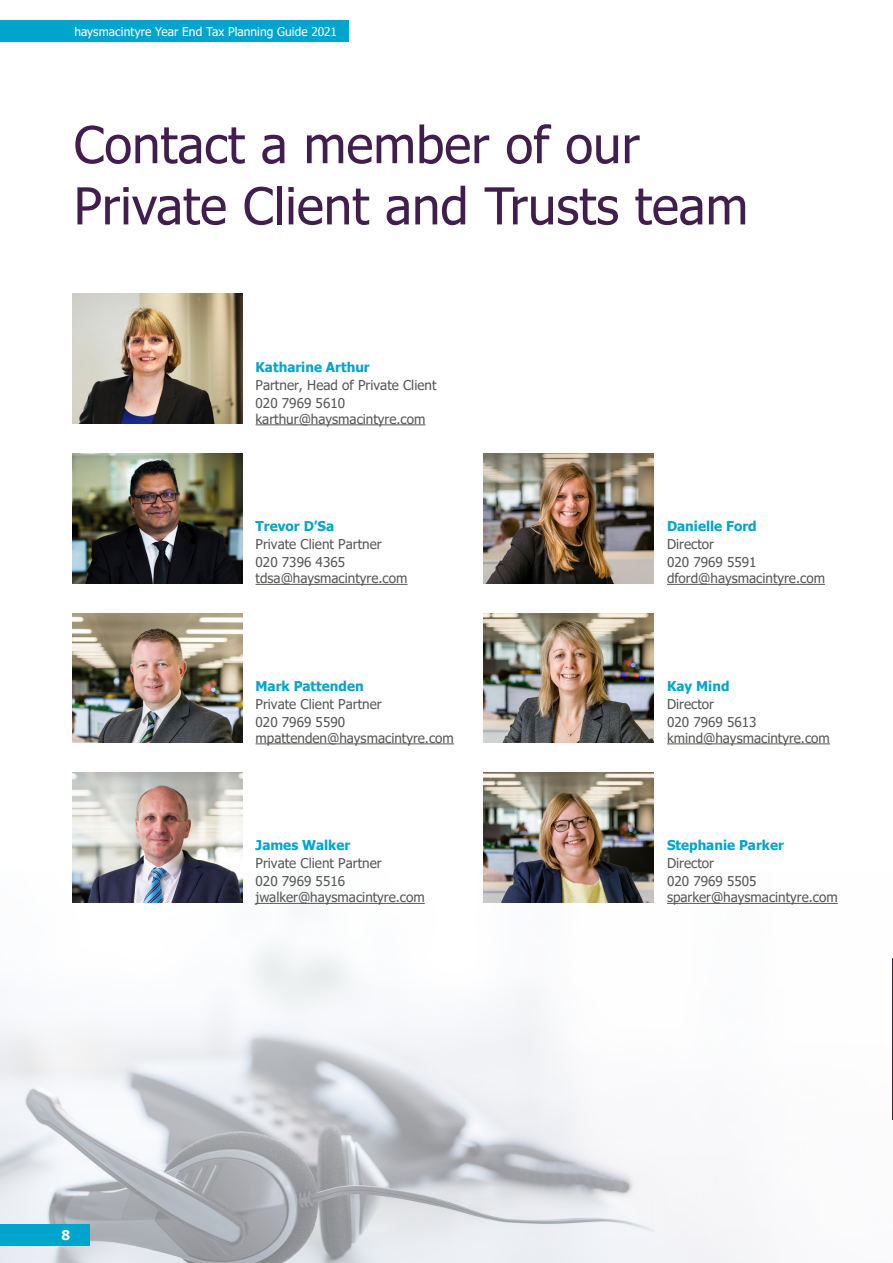
<style>
.page{position:relative;width:893px;height:1263px;background:#fff}
.page>*{position:absolute;margin:0;border:0;box-sizing:border-box;transform-origin:0 0}
.t1{font:51px/61.2px "Tahoma";color:#411e4e}
.t2{font:13.5px/18px "Tahoma";color:#575756}
.t3{font:700 13.5px "Tahoma";color:#00a4cc}
.t4{font:700 13.5px "Tahoma";color:#fff}
.t5{font:12px "Tahoma";color:#fff}
</style>
<div class="page">
<img style="left:0;top:872px;width:893px;height:391px">
<img style="left:72px;top:294px;width:170px;height:130px">
<hr style="left:256px;top:424px;width:169px;height:1px;background:#575756">
<img style="left:484px;top:453px;width:170px;height:130px">
<hr style="left:667px;top:584px;width:158px;height:1px;background:#575756">
<img style="left:72px;top:772px;width:170px;height:130px">
<hr style="left:256px;top:903px;width:169px;height:1px;background:#575756">
<img style="left:72px;top:453px;width:170px;height:130px">
<hr style="left:256px;top:584px;width:151px;height:1px;background:#575756">
<img style="left:484px;top:613px;width:170px;height:130px">
<hr style="left:667px;top:743px;width:163px;height:1px;background:#575756">
<hr style="left:256px;top:743px;width:198px;height:1px;background:#575756">
<img style="left:72px;top:613px;width:170px;height:130px">
<hr style="left:667px;top:903px;width:171px;height:1px;background:#575756">
<img style="left:484px;top:772px;width:170px;height:130px">
<hr style="left:892px;top:958px;width:1px;height:161px;background:#411e4e">
<div style="left:0;top:1224px;width:89px;height:21px;background:#00a4cc"></div>
<div style="left:0;top:21px;width:349px;height:21px;background:#00a4cc"></div>
<p class="t5" style="left:74px;top:24px;width:264px">haysmacintyre Year End Tax Planning Guide 2021</p>
<h1 class="t1" style="left:74px;top:117px;width:676px">Contact a member of our<br>Private Client and Trusts team</h1>
<p class="t4" style="left:62px;top:1226px;width:10px">8</p>
<p class="t3" style="left:256px;top:357px;width:116px">Katharine Arthur</p>
<p class="t2" style="left:256px;top:376px;width:183px">Partner, Head of Private Client<br>020 7969 5610</p>
<p class="t2" style="left:256px;top:411px;width:171px">karthur@haysmacintyre.com</p>
<p class="t3" style="left:256px;top:517px;width:80px">Trevor D’Sa</p>
<p class="t2" style="left:256px;top:536px;width:128px">Private Client Partner<br>020 7396 4365</p>
<p class="t2" style="left:256px;top:570px;width:153px">tdsa@haysmacintyre.com</p>
<p class="t3" style="left:256px;top:676px;width:110px">Mark Pattenden</p>
<p class="t2" style="left:256px;top:695px;width:128px">Private Client Partner<br>020 7969 5590</p>
<p class="t2" style="left:256px;top:730px;width:200px">mpattenden@haysmacintyre.com</p>
<p class="t3" style="left:256px;top:836px;width:96px">James Walker</p>
<p class="t2" style="left:256px;top:855px;width:128px">Private Client Partner<br>020 7969 5516</p>
<p class="t2" style="left:256px;top:889px;width:171px">jwalker@haysmacintyre.com</p>
<p class="t3" style="left:667px;top:517px;width:91px">Danielle Ford</p>
<p class="t2" style="left:667px;top:536px;width:91px">Director<br>020 7969 5591</p>
<p class="t2" style="left:667px;top:570px;width:160px">dford@haysmacintyre.com</p>
<p class="t3" style="left:667px;top:676px;width:64px">Kay Mind</p>
<p class="t2" style="left:667px;top:695px;width:91px">Director<br>020 7969 5613</p>
<p class="t2" style="left:667px;top:730px;width:164px">kmind@haysmacintyre.com</p>
<p class="t3" style="left:667px;top:836px;width:118px">Stephanie Parker</p>
<p class="t2" style="left:667px;top:855px;width:91px">Director<br>020 7969 5505</p>
<p class="t2" style="left:667px;top:889px;width:172px">sparker@haysmacintyre.com</p>
</div>
